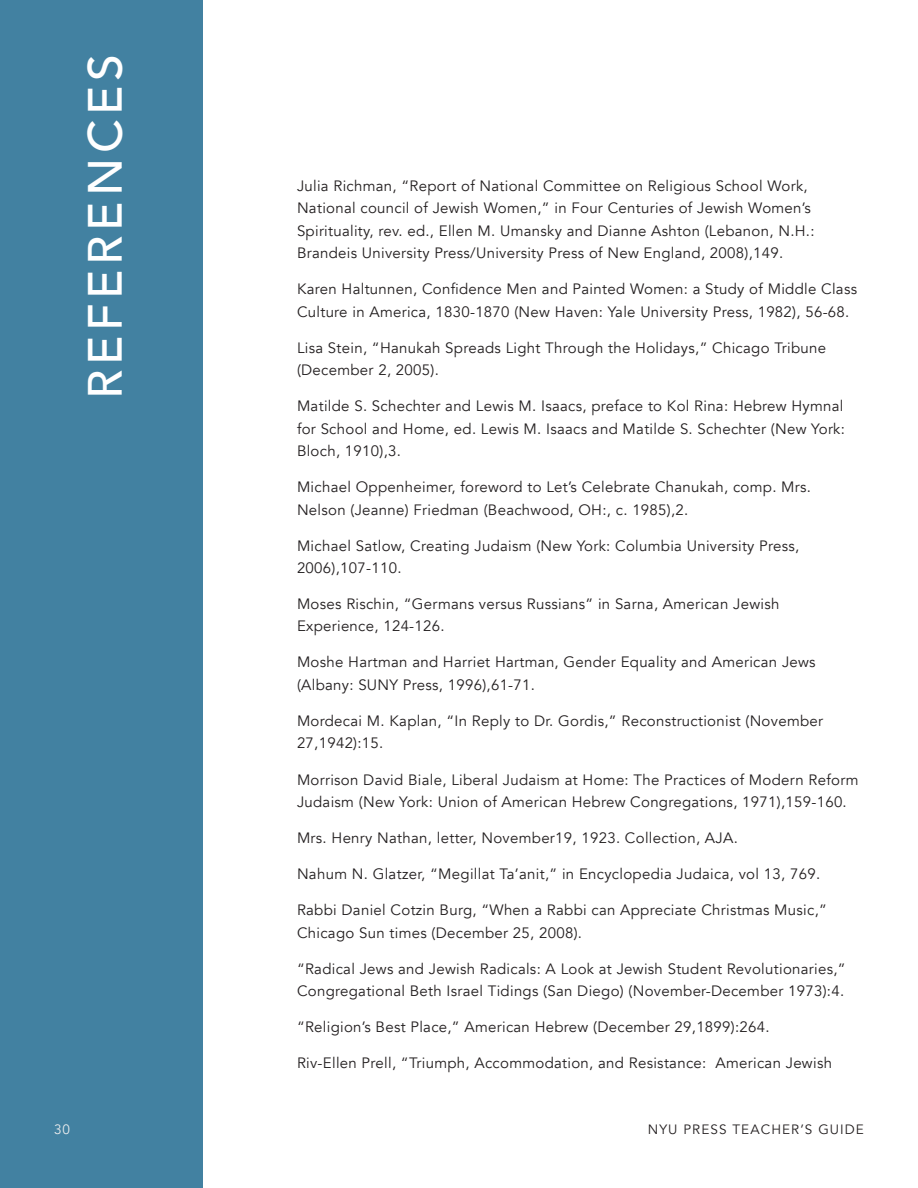
<style>
.page{position:relative;width:918px;height:1188px;background:#fff}
.page>*{position:absolute;margin:0;border:0;box-sizing:border-box;transform-origin:0 0}
.t1{font:500 48px "Avenir";letter-spacing:.1em;color:#fff}
.t2{font:15px/22.5px "Avenir";letter-spacing:.02em;color:#231f20}
.t3{font:13.5px "Avenir";letter-spacing:.08em;color:#231f20}
.t4{font:13.5px "Avenir";color:#eeeeef}
</style>
<div class="page">
<div style="left:0;top:0;width:202px;height:1188px;background:#4281a1"></div>
<h1 class="t1" style="left:64px;top:399px;width:347px;rotate:-90deg">REFERENCES</h1>
<p class="t2" style="left:297px;top:174px;width:519px">Julia Richman, “Report of National Committee on Religious School Work, National council of Jewish Women,” in Four Centuries of Jewish Women’s Spirituality, rev. ed., Ellen M. Umansky and Dianne Ashton (Lebanon, N.H.:<br>Brandeis University Press/University Press of New England, 2008),149.</p>
<p class="t2" style="left:297px;top:278px;width:562px">Karen Haltunnen, Confidence Men and Painted Women: a Study of Middle Class<br>Culture in America, 1830-1870 (New Haven: Yale University Press, 1982), 56-68.</p>
<p class="t2" style="left:297px;top:336px;width:531px">Lisa Stein, “Hanukah Spreads Light Through the Holidays,” Chicago Tribune (December 2, 2005).</p>
<p class="t2" style="left:297px;top:395px;width:550px;text-align:justify">Matilde S. Schechter and Lewis M. Isaacs, preface to Kol Rina: Hebrew Hymnal for School and Home, ed. Lewis M. Isaacs and Matilde S. Schechter (New York:<br>Bloch, 1910),3.</p>
<p class="t2" style="left:297px;top:476px;width:516px">Michael Oppenheimer, foreword to Let’s Celebrate Chanukah, comp. Mrs.<br>Nelson (Jeanne) Friedman (Beachwood, OH:, c. 1985),2.</p>
<p class="t2" style="left:297px;top:534px;width:504px">Michael Satlow, Creating Judaism (New York: Columbia University Press,<br>2006),107-110.</p>
<p class="t2" style="left:297px;top:593px;width:484px">Moses Rischin, “Germans versus Russians” in Sarna, American Jewish<br>Experience, 124-126.</p>
<p class="t2" style="left:297px;top:651px;width:520px">Moshe Hartman and Harriet Hartman, Gender Equality and American Jews (Albany: SUNY Press, 1996),61-71.</p>
<p class="t2" style="left:297px;top:710px;width:528px">Mordecai M. Kaplan, “In Reply to Dr. Gordis,” Reconstructionist (November<br>27,1942):15.</p>
<p class="t2" style="left:297px;top:768px;width:563px">Morrison David Biale, Liberal Judaism at Home: The Practices of Modern Reform<br>Judaism (New York: Union of American Hebrew Congregations, 1971),159-160.</p>
<p class="t2" style="left:297px;top:827px;width:442px">Mrs. Henry Nathan, letter, November19, 1923. Collection, AJA.</p>
<p class="t2" style="left:297px;top:863px;width:525px">Nahum N. Glatzer, “Megillat Ta’anit,” in Encyclopedia Judaica, vol 13, 769.</p>
<p class="t2" style="left:297px;top:899px;width:531px">Rabbi Daniel Cotzin Burg, “When a Rabbi can Appreciate Christmas Music,”<br>Chicago Sun times (December 25, 2008).</p>
<p class="t2" style="left:297px;top:957px;width:550px">“Radical Jews and Jewish Radicals: A Look at Jewish Student Revolutionaries,”<br>Congregational Beth Israel Tidings (San Diego) (November-December 1973):4.</p>
<p class="t2" style="left:297px;top:1016px;width:474px">“Religion’s Best Place,” American Hebrew (December 29,1899):264.</p>
<p class="t2" style="left:297px;top:1052px;width:537px">Riv-Ellen Prell, “Triumph, Accommodation, and Resistance: American Jewish</p>
<p class="t4" style="left:54px;top:1121px;width:18px">30</p>
<p class="t3" style="left:648px;top:1121px;width:218px">NYU PRESS TEACHER’S GUIDE</p>
</div>
